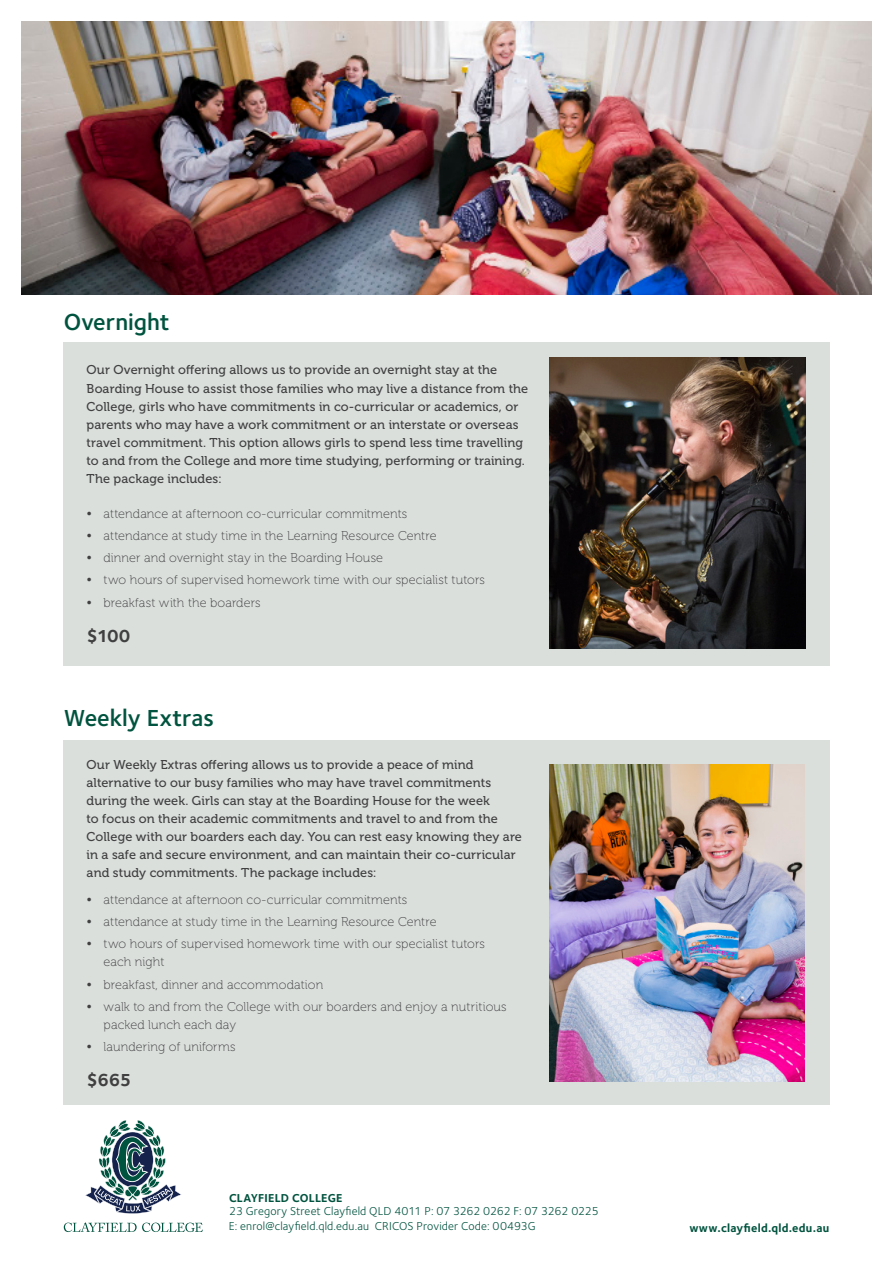
<style>
.page{position:relative;width:893px;height:1263px;background:#fff}
.page>*{position:absolute;margin:0;border:0;box-sizing:border-box;transform-origin:0 0}
.Smaller_Story_Headin{font:600 24px "Foundry Sterling";color:#00533e}
.Body{font:700 18px "Foundry Sterling";letter-spacing:-.03em;color:#404041}
.Body-2{font:12.75px/18px "Museo 500";letter-spacing:.01em;color:#404041}
.Body-3{font:12.75px/18px "Museo 100";letter-spacing:.005em;color:#404041}
.Body-4{font:11.85px/12.8px "Foundry Sterling";letter-spacing:.01em;color:#00533e}
.Body-5{font:700 11.85px "Foundry Sterling";letter-spacing:.02em;color:#00533e}
.s1{font-family:"Museo 300"}
.s2{font-weight:700}
</style>
<div class="page">
<img style="left:21px;top:21px;width:851px;height:274px">
<svg style="left:85px;top:1120px;width:96px;height:94px"></svg>
<svg style="left:64px;top:1222px;width:139px;height:10px"></svg>
<div style="left:63px;top:343px;width:767px;height:323px;background:#dbdfdc"></div>
<img style="left:550px;top:358px;width:255px;height:291px">
<div style="left:63px;top:740px;width:766px;height:365px;background:#dbdfdc"></div>
<img style="left:549px;top:764px;width:255px;height:317px">
<p class="Smaller_Story_Headin" style="left:64px;top:308px;width:107px">Overnight</p>
<p class="Body-2" style="left:87px;top:361px;width:443px">Our Overnight offering allows us to provide an overnight stay at the Boarding House to assist those families who may live a distance from the College, girls who have commitments in co-curricular or academics, or parents who may have a work commitment or an interstate or overseas travel commitment. This option allows girls to spend less time travelling to and from the College and more time studying, performing or training.<br>The package includes:</p>
<p class="Body-3" style="left:87px;top:504px;width:322px"><span class="s1">•</span> attendance at afternoon co-curricular commitments</p>
<p class="Body-3" style="left:87px;top:527px;width:352px"><span class="s1">•</span> attendance at study time in the Learning Resource Centre</p>
<p class="Body-3" style="left:87px;top:549px;width:298px"><span class="s1">•</span> dinner and overnight stay in the Boarding House</p>
<p class="Body-3" style="left:87px;top:571px;width:400px"><span class="s1">•</span> two hours of supervised homework time with our specialist tutors</p>
<p class="Body-3" style="left:87px;top:593px;width:175px"><span class="s1">•</span> breakfast with the boarders</p>
<p class="Body" style="left:87px;top:625px;width:45px">$100</p>
<p class="Smaller_Story_Headin" style="left:64px;top:703px;width:152px">Weekly Extras</p>
<p class="Body-2" style="left:87px;top:756px;width:437px">Our Weekly Extras offering allows us to provide a peace of mind alternative to our busy families who may have travel commitments during the week. Girls can stay at the Boarding House for the week<br>to focus on their academic commitments and travel to and from the College with our boarders each day. You can rest easy knowing they are in a safe and secure environment, and can maintain their co-curricular and study commitments. The package includes:</p>
<p class="Body-3" style="left:87px;top:891px;width:322px"><span class="s1">•</span> attendance at afternoon co-curricular commitments</p>
<p class="Body-3" style="left:87px;top:913px;width:352px"><span class="s1">•</span> attendance at study time in the Learning Resource Centre</p>
<p class="Body-3" style="left:104px;top:935px;width:383px;text-indent:-17px"><span class="s1">•</span> two hours of supervised homework time with our specialist tutors each night</p>
<p class="Body-3" style="left:87px;top:975px;width:238px"><span class="s1">•</span> breakfast, dinner and accommodation</p>
<p class="Body-3" style="left:104px;top:998px;width:404px;text-indent:-17px"><span class="s1">•</span> walk to and from the College with our boarders and enjoy a nutritious packed lunch each day</p>
<p class="Body-3" style="left:87px;top:1038px;width:150px"><span class="s1">•</span> laundering of uniforms</p>
<p class="Body" style="left:87px;top:1069px;width:46px">$665</p>
<p class="Body-4" style="left:229px;top:1191px;width:371px"><span class="s2">CLAYFIELD COLLEGE<br></span>23 Gregory Street Clayfield QLD 4011 P: 07 3262 0262 F: 07 3262 0225</p>
<p class="Body-4" style="left:229px;top:1220px;width:308px">E: enrol@clayfield.qld.edu.au CRICOS Provider Code: 00493G</p>
<p class="Body-5" style="left:689px;top:1221px;width:141px">www.clayfield.qld.edu.au</p>
</div>
